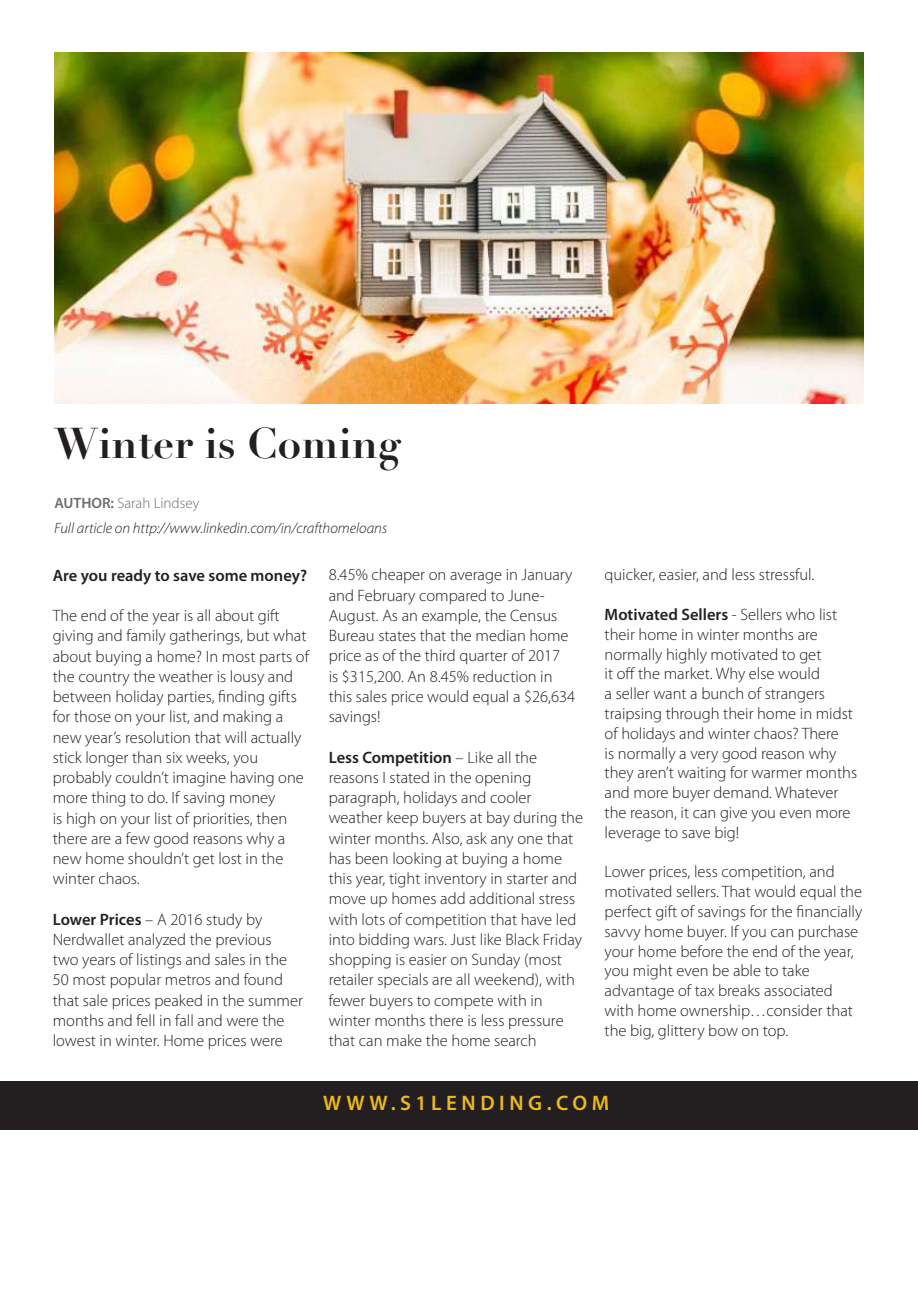
<style>
.page{position:relative;width:918px;height:1296px;background:#fff}
.page>*{position:absolute;margin:0;border:0;box-sizing:border-box;transform-origin:0 0}
.t1{font:700 42px "Didot";color:#231f20}
.t2{font:600 21px "Myriad Pro";letter-spacing:.22em;color:#edb91b}
.t3{font:300 16.5px/20.2px "Myriad Pro";color:#231f20}
.t4{font:600 16.5px "Myriad Pro";color:#231f20}
.t5{font:italic 300 15px "Myriad Pro";color:#231f20}
.t6{font:300 15px "Myriad Pro";color:#6c6d70}
.s1{font-weight:600}
</style>
<div class="page">
<div style="left:0;top:1081px;width:918px;height:49px;background:#231f20"></div>
<img style="left:54px;top:52px;width:810px;height:352px">
<h1 class="t1" style="left:55px;top:417px;width:348px">Winter is Coming</h1>
<p class="t6" style="left:55px;top:493px;width:146px"><span class="s1">AUTHOR:</span> Sarah Lindsey</p>
<p class="t5" style="left:54px;top:519px;width:334px">Full article on http://www.linkedin.com/in/crafthomeloans</p>
<p class="t4" style="left:53px;top:565px;width:256px">Are you ready to save some money?</p>
<p class="t3" style="left:53px;top:605px;width:258px">The end of the year is all about gift giving and family gatherings, but what about buying a home? In most parts of the country the weather is lousy and between holiday parties, finding gifts for those on your list, and making a new year’s resolution that will actually stick longer than six weeks, you probably couldn’t imagine having one more thing to do. If saving money<br>is high on your list of priorities, then there are a few good reasons why a new home shouldn’t get lost in the winter chaos.</p>
<p class="t3" style="left:53px;top:909px;width:252px"><span class="s1">Lower Prices</span> – A 2016 study by Nerdwallet analyzed the previous<br>two years of listings and sales in the 50 most popular metros and found that sale prices peaked in the summer months and fell in fall and were the lowest in winter. Home prices were</p>
<p class="t3" style="left:329px;top:565px;width:248px">8.45% cheaper on average in January and February compared to June-<br>August. As an example, the Census<br>Bureau states that the median home price as of the third quarter of 2017<br>is $315,200. An 8.45% reduction in this sales price would equal a $26,634 savings!</p>
<p class="t3" style="left:329px;top:747px;width:256px"><span class="s1">Less Competition</span> – Like all the reasons I stated in the opening paragraph, holidays and cooler weather keep buyers at bay during the winter months. Also, ask any one that has been looking at buying a home this year, tight inventory in starter and move up homes add additional stress with lots of competition that have led into bidding wars. Just like Black Friday shopping is easier on Sunday (most retailer specials are all weekend), with fewer buyers to compete with in winter months there is less pressure that can make the home search</p>
<p class="t3" style="left:605px;top:565px;width:211px">quicker, easier, and less stressful.</p>
<p class="t3" style="left:605px;top:604px;width:254px;line-height:19.8px"><span class="s1">Motivated Sellers</span> - Sellers who list their home in winter months are normally highly motivated to get<br>it off the market. Why else would<br>a seller want a bunch of strangers traipsing through their home in midst of holidays and winter chaos? There<br>is normally a very good reason why they aren’t waiting for warmer months and more buyer demand. Whatever the reason, it can give you even more leverage to save big!</p>
<p class="t3" style="left:605px;top:862px;width:259px;line-height:19.8px">Lower prices, less competition, and motivated sellers. That would equal the perfect gift of savings for the financially savvy home buyer. If you can purchase your home before the end of the year, you might even be able to take advantage of tax breaks associated with home ownership…consider that the big, glittery bow on top.</p>
<p class="t2" style="left:323px;top:1090px;width:287px">WWW.S1LENDING.COM</p>
</div>
